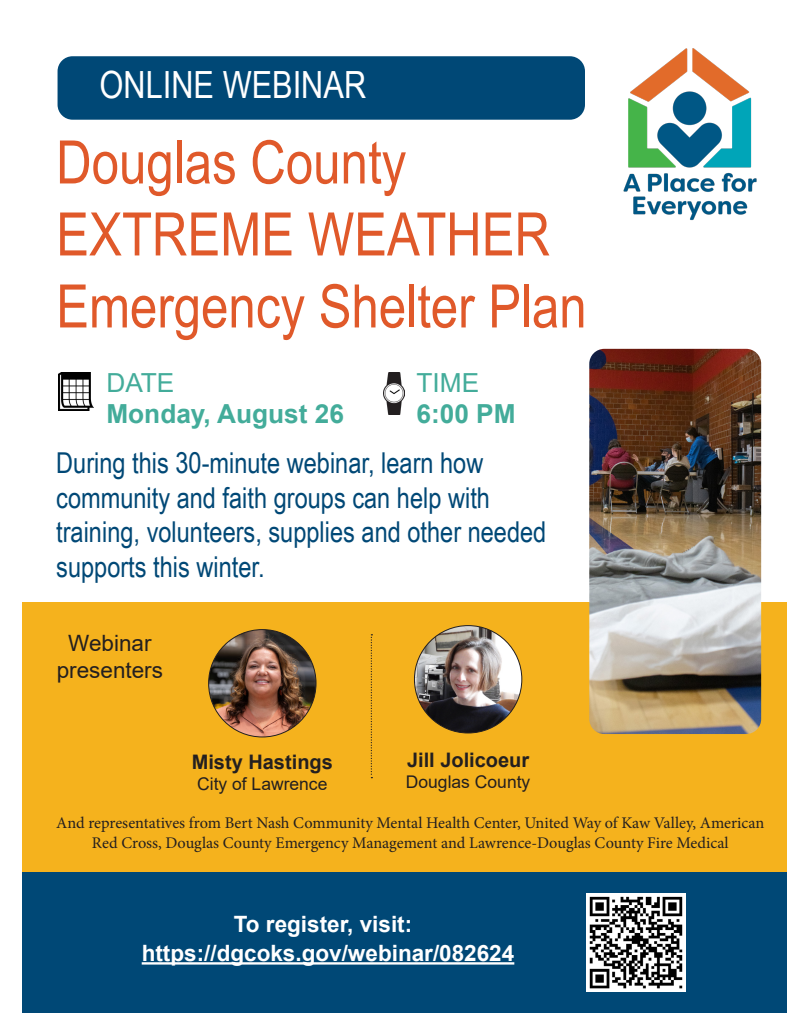
<style>
.page{position:relative;width:810px;height:1035px;background:#fff}
.page>*{position:absolute;margin:0;border:0;box-sizing:border-box;transform-origin:0 0}
.t1{font:60px/72px "Arial Narrow";color:#e0592a}
.t2{font:37.5px "Arial Narrow";color:#fff}
.t3{font:28.75px/34.5px "Arial Narrow";color:#004876}
.t4{font:700 26.25px "Arial";color:#43ac9a}
.t5{font:26.25px "Arial";color:#43ac9a}
.t6{font:700 22.5px "Arial";color:#fff}
.t7{font:22.5px/27px "Arial";color:#231f20;text-align:center}
.t8{font:700 20px "Arial";color:#231f20}
.t9{font:17.5px "Arial";color:#231f20}
.t10{font:16.25px/19.5px "Minion Pro";color:#231f20;text-align:center}
</style>
<div class="page">
<div style="left:22px;top:602px;width:766px;height:410px;background:#f5b21d"></div>
<div style="left:58px;top:56px;width:527px;height:64px;background:#004876;border-radius:15px"></div>
<div style="left:22px;top:872px;width:766px;height:140px;background:#004876"></div>
<img style="left:623px;top:48px;width:134px;height:173px">
<img style="left:414px;top:626px;width:108px;height:107px;border-radius:54px">
<img style="left:209px;top:630px;width:107px;height:107px;border-radius:54px">
<img style="left:58px;top:373px;width:35px;height:38px">
<img style="left:383px;top:373px;width:21px;height:41px">
<img style="left:589px;top:349px;width:172px;height:385px">
<svg style="left:371px;top:634px;width:1px;height:144px"></svg>
<img style="left:587px;top:893px;width:98px;height:99px">
<hr style="left:142px;top:962px;width:372px;height:3px;background:#fff">
<p class="t2" style="left:100px;top:57px;width:268px">ONLINE WEBINAR</p>
<p class="t1" style="left:56px;top:124px;width:352px">Douglas County</p>
<p class="t1" style="left:56px;top:196px;width:532px">EXTREME WEATHER<br>Emergency Shelter Plan</p>
<p class="t5" style="left:106px;top:364px;width:70px">DATE</p>
<p class="t4" style="left:106px;top:396px;width:239px">Monday, August 26</p>
<p class="t5" style="left:417px;top:364px;width:64px">TIME</p>
<p class="t4" style="left:417px;top:396px;width:101px">6:00 PM</p>
<p class="t3" style="left:56px;top:445px;width:492px">During this 30-minute webinar, learn how community and faith groups can help with training, volunteers, supplies and other needed supports this winter.</p>
<p class="t7" style="left:57px;top:629px;width:108px">Webinar presenters</p>
<p class="t8" style="left:192px;top:748px;width:143px">Misty Hastings</p>
<p class="t9" style="left:197px;top:772px;width:132px">City of Lawrence</p>
<p class="t8" style="left:407px;top:746px;width:124px">Jill Jolicoeur</p>
<p class="t9" style="left:406px;top:770px;width:126px">Douglas County</p>
<p class="t10" style="left:56px;top:814px;width:710px">And representatives from Bert Nash Community Mental Health Center, United Way of Kaw Valley, American<br>Red Cross, Douglas County Emergency Management and Lawrence-Douglas County Fire Medical</p>
<p class="t6" style="left:234px;top:908px;width:180px">To register, visit:</p>
<p class="t6" style="left:142px;top:937px;width:374px">https://dgcoks.gov/webinar/082624</p>
</div>
